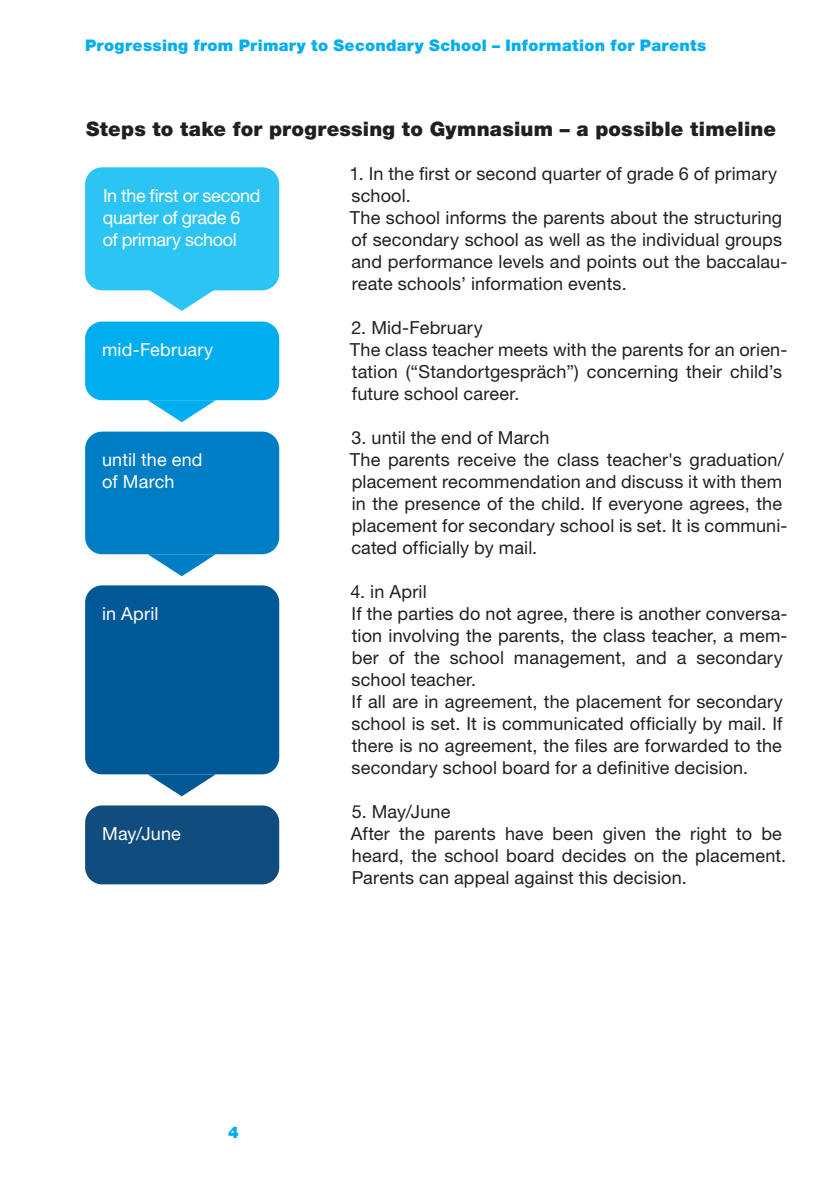
<style>
.page{position:relative;width:840px;height:1191px;background:#fff}
.page>*{position:absolute;margin:0;border:0;box-sizing:border-box;transform-origin:0 0}
.t1{font:900 20px "Helvetica Neue LT Std";letter-spacing:.01em;color:#231f20}
.t2{font:18px/22px "Helvetica Neue LT Std";letter-spacing:.01em;color:#231f20}
.t3{font:18px/22px "Helvetica Neue LT Std";letter-spacing:-.005em;color:#fff}
.t4{font:900 16px "Helvetica Neue LT Std";letter-spacing:.02em;color:#00aeef}
</style>
<div class="page">
<svg style="left:148px;top:290px;width:68px;height:21px"></svg>
<div style="left:85px;top:167px;width:194px;height:123px;background:#2bc4f3;border-radius:17px"></div>
<svg style="left:148px;top:400px;width:68px;height:22px"></svg>
<div style="left:85px;top:321px;width:194px;height:79px;background:#00aeef;border-radius:17px"></div>
<svg style="left:148px;top:554px;width:68px;height:22px"></svg>
<div style="left:85px;top:431px;width:194px;height:123px;background:#007ec5;border-radius:17px"></div>
<svg style="left:148px;top:774px;width:68px;height:22px"></svg>
<div style="left:85px;top:585px;width:194px;height:189px;background:#005996;border-radius:17px"></div>
<div style="left:85px;top:805px;width:194px;height:79px;background:#114c7e;border-radius:17px"></div>
<p class="t4" style="left:85px;top:36px;width:622px">Progressing from Primary to Secondary School – Information for Parents</p>
<p class="t1" style="left:86px;top:117px;width:691px">Steps to take for progressing to Gymnasium – a possible timeline</p>
<p class="t3" style="left:103px;top:184px;width:159px">In the first or second quarter of grade 6<br>of primary school</p>
<p class="t3" style="left:102px;top:338px;width:112px">mid-February</p>
<p class="t3" style="left:102px;top:448px;width:102px">until the end of March</p>
<p class="t3" style="left:102px;top:602px;width:58px">in April</p>
<p class="t3" style="left:102px;top:822px;width:80px">May/June</p>
<p class="t2" style="left:349px;top:162px;width:439px">1. In the first or second quarter of grade 6 of primary school.<br>The school informs the parents about the structuring of secondary school as well as the individual groups and performance levels and points out the baccalau&shy;reate schools’ information events.</p>
<p class="t2" style="left:350px;top:316px;width:439px">2. Mid-February<br>The class teacher meets with the parents for an orien&shy;tation (“Standortgespräch”) concerning their child’s future school career.</p>
<p class="t2" style="left:350px;top:426px;width:439px">3. until the end of March<br>The parents receive the class teacher's graduation/ placement recommendation and discuss it with them in the presence of the child. If everyone agrees, the placement for secondary school is set. It is communi&shy;cated officially by mail.</p>
<p class="t2" style="left:350px;top:580px;width:438px">4. in April<br>If the parties do not agree, there is another conversa&shy;tion involving the parents, the class teacher, a mem&shy;ber of the school management, and a secondary school teacher.<br>If all are in agreement, the placement for secondary school is set. It is communicated officially by mail. If there is no agreement, the files are forwarded to the secondary school board for a definitive decision.</p>
<p class="t2" style="left:350px;top:800px;width:437px">5. May/June<br>After the parents have been given the right to be heard, the school board decides on the placement.<br>Parents can appeal against this decision.</p>
<p class="t4" style="left:228px;top:1122px;width:12px">4</p>
</div>
